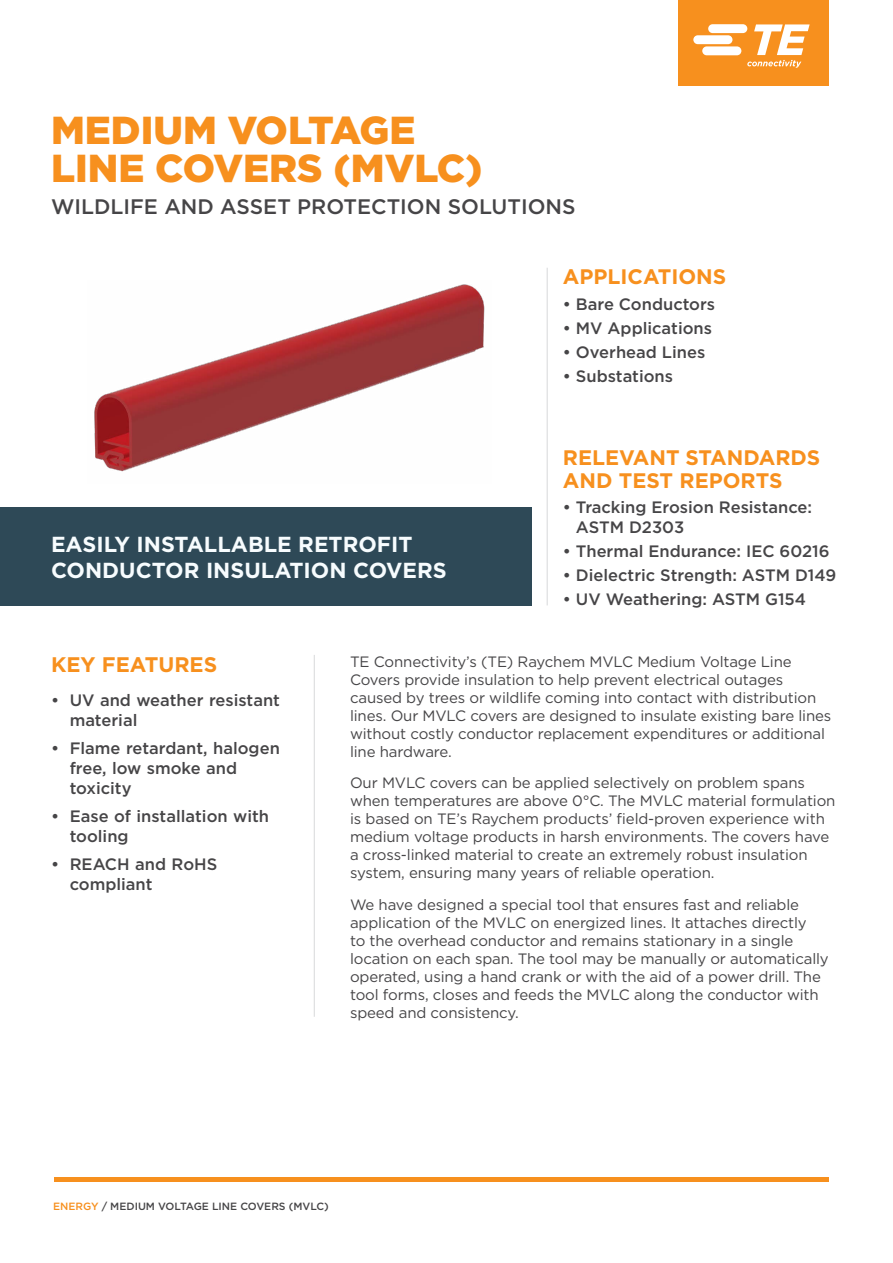
<style>
.page{position:relative;width:893px;height:1263px;background:#fff}
.page>*{position:absolute;margin:0;border:0;box-sizing:border-box;transform-origin:0 0}
.t1{font:900 39px/38.4px "Gotham";color:#f7901e}
.t2{font:700 21.75px/26.1px "Gotham";color:#f7fcfe}
.t3{font:700 21.15px "Gotham";color:#f7901e}
.t4{font:700 21px/22.8px "Gotham";color:#f7901e}
.t5{font:500 21px "Gotham";color:#464547}
.t6{font:500 16.5px/19.8px "Gotham";color:#464547}
.t7{font:15px/18px "Gotham";letter-spacing:-.01em;color:#464547}
.t8{font:500 10.5px "Gotham";color:#464547}
.s1{color:#f7901e}
</style>
<div class="page">
<hr style="left:54px;top:1177px;width:775px;height:4px;background:#f7901e">
<div style="left:679px;top:0;width:150px;height:86px;background:#f7901e"></div>
<svg style="left:693px;top:24px;width:117px;height:44px"></svg>
<img style="left:94px;top:284px;width:391px;height:188px">
<div style="left:0;top:507px;width:531px;height:98px;background:#2e4957"></div>
<hr style="left:314px;top:655px;width:1px;height:362px;background:#dcddde">
<hr style="left:547px;top:268px;width:1px;height:337px;background:#dcddde">
<h1 class="t1" style="left:51px;top:110px;width:433px">MEDIUM VOLTAGE<br>LINE COVERS (MVLC)</h1>
<h3 class="t5" style="left:51px;top:193px;width:526px">WILDLIFE AND ASSET PROTECTION SOLUTIONS</h3>
<h2 class="t2" style="left:51px;top:531px;width:397px">EASILY INSTALLABLE RETROFIT<br>CONDUCTOR INSULATION COVERS</h2>
<h3 class="t4" style="left:563px;top:265px;width:165px">APPLICATIONS</h3>
<p class="t6" style="left:563px;top:294px;width:154px">• Bare Conductors</p>
<p class="t6" style="left:563px;top:318px;width:151px">• MV Applications</p>
<p class="t6" style="left:563px;top:342px;width:144px">• Overhead Lines</p>
<p class="t6" style="left:563px;top:366px;width:112px">• Substations</p>
<h3 class="t4" style="left:563px;top:446px;width:259px">RELEVANT STANDARDS<br>AND TEST REPORTS</h3>
<p class="t6" style="left:576px;top:497px;width:238px;text-indent:-13px">• Tracking Erosion Resistance:<br>ASTM D2303</p>
<p class="t6" style="left:563px;top:541px;width:268px">• Thermal Endurance: IEC 60216</p>
<p class="t6" style="left:563px;top:565px;width:275px">• Dielectric Strength: ASTM D149</p>
<p class="t6" style="left:563px;top:589px;width:245px">• UV Weathering: ASTM G154</p>
<h3 class="t3" style="left:51px;top:650px;width:168px">KEY FEATURES</h3>
<p class="t6" style="left:70px;top:690px;width:212px;text-indent:-19px">• UV and weather resistant material</p>
<p class="t6" style="left:70px;top:738px;width:212px;text-indent:-19px">• Flame retardant, halogen free, low smoke and toxicity</p>
<p class="t6" style="left:70px;top:806px;width:201px;text-indent:-19px">• Ease of installation with tooling</p>
<p class="t6" style="left:70px;top:854px;width:149px;text-indent:-19px">• REACH and RoHS compliant</p>
<p class="t7" style="left:350px;top:652px;width:483px">TE Connectivity’s (TE) Raychem MVLC Medium Voltage Line Covers provide insulation to help prevent electrical outages caused by trees or wildlife coming into contact with distribution lines. Our MVLC covers are designed to insulate existing bare lines without costly conductor replacement expenditures or additional line hardware.</p>
<p class="t7" style="left:350px;top:774px;width:487px">Our MVLC covers can be applied selectively on problem spans when temperatures are above 0°C. The MVLC material formulation is based on TE’s Raychem products’ field-proven experience with medium voltage products in harsh environments. The covers have a cross-linked material to create an extremely robust insulation system, ensuring many years of reliable operation.</p>
<p class="t7" style="left:350px;top:895px;width:480px">We have designed a special tool that ensures fast and reliable application of the MVLC on energized lines. It attaches directly<br>to the overhead conductor and remains stationary in a single location on each span. The tool may be manually or automatically operated, using a hand crank or with the aid of a power drill. The tool forms, closes and feeds the MVLC along the conductor with speed and consistency.</p>
<p class="t8" style="left:53px;top:1199px;width:277px"><span class="s1">ENERGY</span> / MEDIUM VOLTAGE LINE COVERS (MVLC)</p>
</div>
